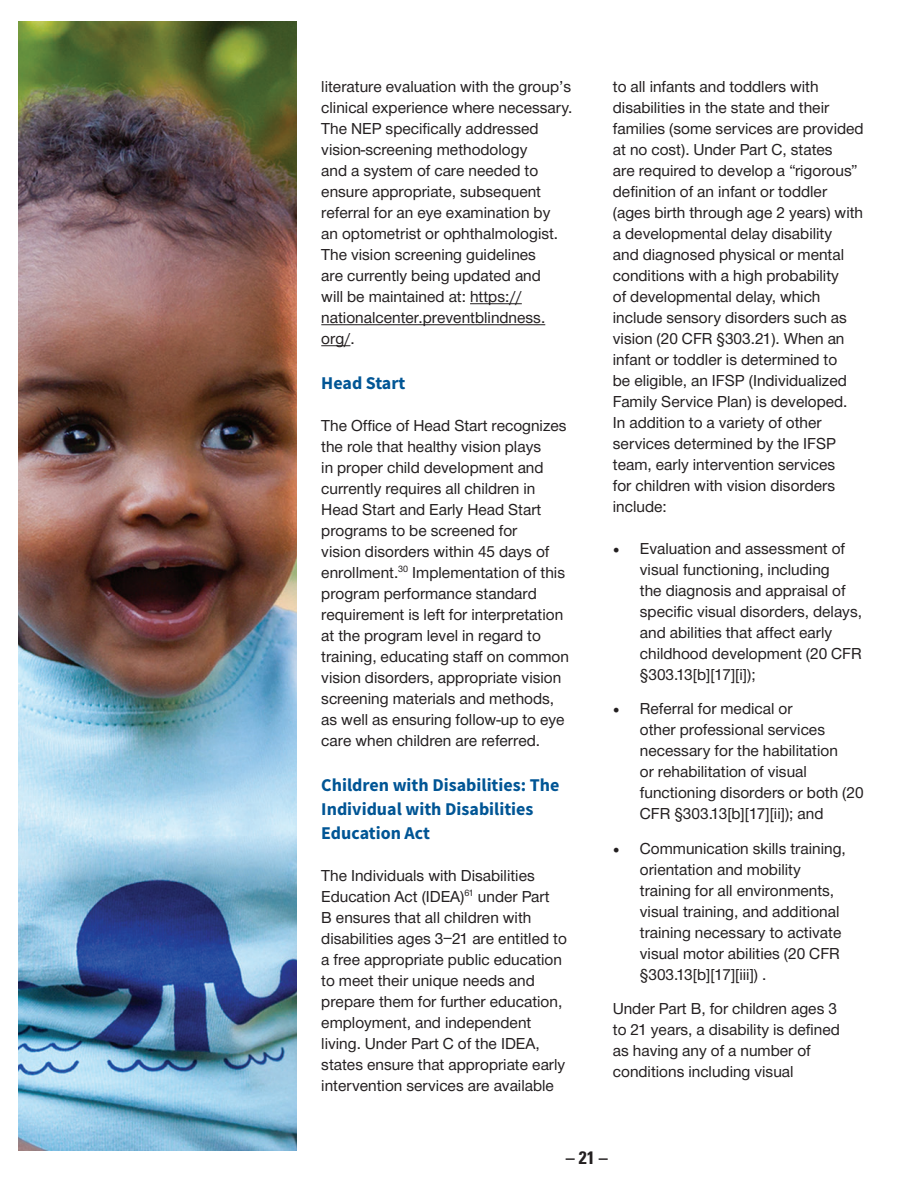
<style>
.page{position:relative;width:918px;height:1188px;background:#fff}
.page>*{position:absolute;margin:0;border:0;box-sizing:border-box;transform-origin:0 0}
.t1{font:700 18px/24px "Source Sans Pro";color:#005595}
.t2{font:700 condensed 18px "Univers LT Std";color:#231f20}
.t3{font:16.5px/21px "Helvetica Neue H55";color:#231f20}
.s1{font-family:"Minion Pro";font-size:18px}
</style>
<div class="page">
<hr style="left:470px;top:303px;width:52px;height:1px;background:#231f20">
<hr style="left:321px;top:324px;width:224px;height:1px;background:#231f20">
<svg style="left:321px;top:345px;width:29px;height:1px"></svg>
<img style="left:18px;top:22px;width:279px;height:1128px">
<p class="t3" style="left:321px;top:77px;width:253px">literature evaluation with the group’s clinical experience where necessary.<br>The NEP specifically addressed vision-screening methodology<br>and a system of care needed to ensure appropriate, subsequent referral for an eye examination by<br>an optometrist or ophthalmologist.<br>The vision screening guidelines<br>are currently being updated and<br>will be maintained at: https:// nationalcenter.preventblindness. org/.</p>
<p class="t1" style="left:321px;top:371px;width:86px">Head Start</p>
<p class="t3" style="left:321px;top:416px;width:249px">The Office of Head Start recognizes the role that healthy vision plays<br>in proper child development and currently requires all children in Head Start and Early Head Start programs to be screened for<br>vision disorders within 45 days of enrollment.<sup>30</sup> Implementation of this program performance standard requirement is left for interpretation at the program level in regard to training, educating staff on common vision disorders, appropriate vision screening materials and methods, as well as ensuring follow-up to eye care when children are referred.</p>
<p class="t1" style="left:321px;top:773px;width:240px">Children with Disabilities: The<br>Individual with Disabilities<br>Education Act</p>
<p class="t3" style="left:321px;top:866px;width:247px">The Individuals with Disabilities Education Act (IDEA)<sup>61</sup> under Part<br>B ensures that all children with disabilities ages 3–21 are entitled to a free appropriate public education to meet their unique needs and prepare them for further education, employment, and independent living. Under Part C of the IDEA, states ensure that appropriate early intervention services are available</p>
<p class="t3" style="left:613px;top:77px;width:252px">to all infants and toddlers with disabilities in the state and their families (some services are provided at no cost). Under Part C, states<br>are required to develop a “rigorous” definition of an infant or toddler (ages birth through age 2 years) with a developmental delay disability<br>and diagnosed physical or mental conditions with a high probability<br>of developmental delay, which include sensory disorders such as vision (20 CFR §303.21). When an infant or toddler is determined to<br>be eligible, an IFSP (Individualized Family Service Plan) is developed.<br>In addition to a variety of other services determined by the IFSP team, early intervention services<br>for children with vision disorders include:</p>
<p class="t3" style="left:640px;top:539px;width:224px;text-indent:-27px"><span class="s1">•</span> Evaluation and assessment of visual functioning, including<br>the diagnosis and appraisal of specific visual disorders, delays, and abilities that affect early childhood development (20 CFR §303.13[b][17][i]);</p>
<p class="t3" style="left:640px;top:700px;width:225px;text-indent:-27px"><span class="s1">•</span> Referral for medical or<br>other professional services necessary for the habilitation<br>or rehabilitation of visual functioning disorders or both (20<br>CFR §303.13[b][17][ii]); and</p>
<p class="t3" style="left:640px;top:839px;width:207px;text-indent:-27px"><span class="s1">•</span> Communication skills training, orientation and mobility training for all environments, visual training, and additional training necessary to activate visual motor abilities (20 CFR §303.13[b][17][iii]) .</p>
<p class="t3" style="left:613px;top:1000px;width:228px">Under Part B, for children ages 3 to 21 years, a disability is defined as having any of a number of conditions including visual</p>
<p class="t2" style="left:566px;top:1146px;width:43px">– 21 –</p>
</div>
